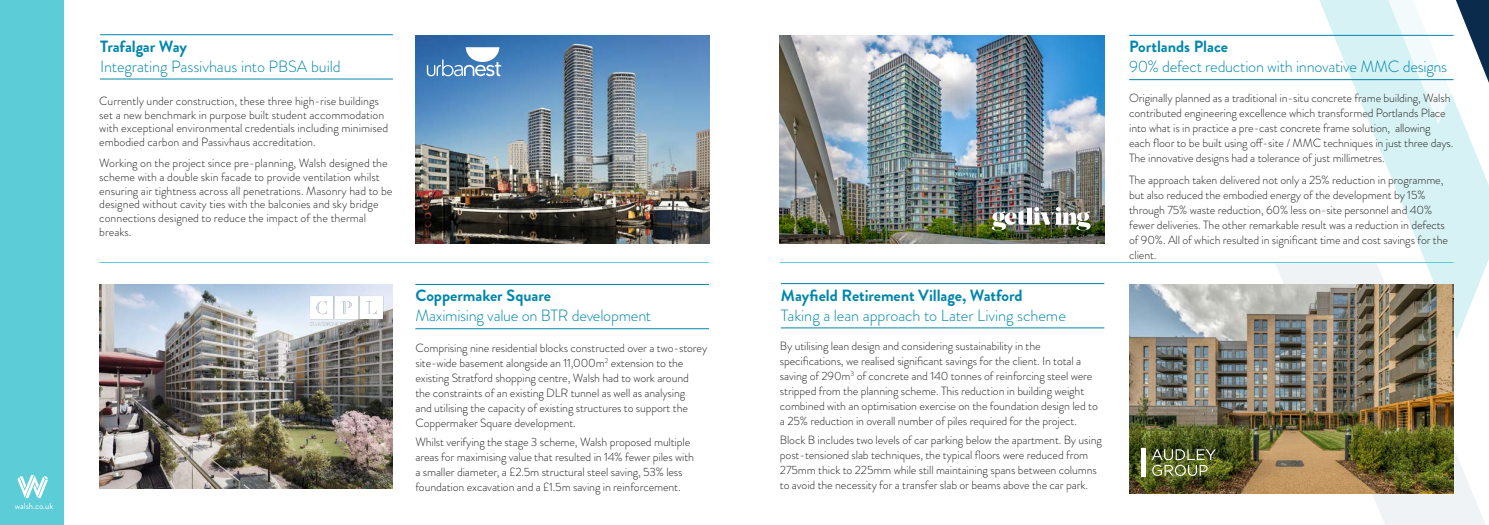
<style>
.page{position:relative;width:1489px;height:525px;background:#fff}
.page>*{position:absolute;margin:0;border:0;box-sizing:border-box;transform-origin:0 0}
.Small_Employee_Job_Position{font:300 16.25px "Brandon Grotesque";letter-spacing:-.015em;color:#0086aa}
.Small_Employee_Name{font:700 16.25px "Brandon Grotesque";letter-spacing:-.005em;color:#0086aa}
.Body_Copy{font:300 11.88px/15px "Brandon Grotesque";letter-spacing:-.01em;color:#231f20}
.t1{font:8.75px "Brandon Grotesque";color:#fff}
</style>
<div class="page">
<svg style="left:1274px;top:263px;width:169px;height:261px"></svg>
<svg style="left:1282px;top:124px;width:161px;height:160px"></svg>
<svg style="left:1187px;top:0;width:256px;height:124px"></svg>
<svg style="left:1443px;top:0;width:45px;height:524px"></svg>
<div style="left:0;top:0;width:64px;height:524px;background:#5cccd6"></div>
<svg style="left:18px;top:474px;width:30px;height:24px"></svg>
<hr style="left:100px;top:34px;width:293px;height:1px;background:#0086aa">
<hr style="left:100px;top:79px;width:293px;height:1px;background:#0086aa">
<img style="left:415px;top:35px;width:294px;height:209px">
<hr style="left:415px;top:284px;width:294px;height:1px;background:#0086aa">
<hr style="left:415px;top:328px;width:294px;height:1px;background:#0086aa">
<img style="left:99px;top:284px;width:294px;height:204px">
<hr style="left:99px;top:262px;width:610px;height:1px;background:#5cccd6">
<hr style="left:780px;top:283px;width:324px;height:1px;background:#0086aa">
<hr style="left:780px;top:327px;width:324px;height:1px;background:#0086aa">
<img style="left:1129px;top:284px;width:324px;height:209px">
<hr style="left:1129px;top:35px;width:324px;height:1px;background:#0086aa">
<hr style="left:1129px;top:79px;width:324px;height:1px;background:#0086aa">
<img style="left:780px;top:35px;width:324px;height:209px">
<hr style="left:780px;top:262px;width:673px;height:1px;background:#5cccd6">
<svg style="left:427px;top:47px;width:74px;height:29px"></svg>
<img style="left:310px;top:295px;width:74px;height:32px">
<img style="left:991px;top:207px;width:99px;height:23px">
<svg style="left:1151px;top:449px;width:64px;height:26px;background:#717c4a"></svg>
<hr style="left:1141px;top:448px;width:4px;height:29px;background:#fff">
<p class="t1" style="left:15px;top:499px;width:40px">walsh.co.uk</p>
<p class="Small_Employee_Name" style="left:100px;top:35px;width:88px">Trafalgar Way</p>
<p class="Small_Employee_Job_Position" style="left:100px;top:55px;width:242px">Integrating Passivhaus into PBSA build</p>
<p class="Body_Copy" style="left:99px;top:94px;width:290px;line-height:13.8px">Currently under construction, these three high-rise buildings set a new benchmark in purpose built student accommodation with exceptional environmental credentials including minimised embodied carbon and Passivhaus accreditation.</p>
<p class="Body_Copy" style="left:99px;top:156px;width:294px;line-height:13.8px">Working on the project since pre-planning, Walsh designed the scheme with a double skin facade to provide ventilation whilst ensuring air tightness across all penetrations. Masonry had to be designed without cavity ties with the balconies and sky bridge connections designed to reduce the impact of the thermal breaks.</p>
<p class="Small_Employee_Name" style="left:415px;top:284px;width:137px">Coppermaker Square</p>
<p class="Small_Employee_Job_Position" style="left:415px;top:304px;width:237px">Maximising value on BTR development</p>
<p class="Body_Copy" style="left:415px;top:340px;width:293px">Comprising nine residential blocks constructed over a two-storey site-wide basement alongside an 11,000m<sup>2</sup> extension to the existing Stratford shopping centre, Walsh had to work around<br>the constraints of an existing DLR tunnel as well as analysing<br>and utilising the capacity of existing structures to support the Coppermaker Square development.</p>
<p class="Body_Copy" style="left:415px;top:434px;width:280px">Whilst verifying the stage 3 scheme, Walsh proposed multiple areas for maximising value that resulted in 14% fewer piles with a smaller diameter, a £2.5m structural steel saving, 53% less foundation excavation and a £1.5m saving in reinforcement.</p>
<p class="Small_Employee_Name" style="left:780px;top:283px;width:243px">Mayfield Retirement Village, Watford</p>
<p class="Small_Employee_Job_Position" style="left:780px;top:304px;width:286px">Taking a lean approach to Later Living scheme</p>
<p class="Body_Copy" style="left:780px;top:338px;width:319px">By utilising lean design and considering sustainability in the specifications, we realised significant savings for the client. In total a saving of 290m<sup>3</sup> of concrete and 140 tonnes of reinforcing steel were stripped from the planning scheme. This reduction in building weight combined with an optimisation exercise on the foundation design led to a 25% reduction in overall number of piles required for the project.</p>
<p class="Body_Copy" style="left:780px;top:432px;width:323px">Block B includes two levels of car parking below the apartment. By using post-tensioned slab techniques, the typical floors were reduced from 275mm thick to 225mm while still maintaining spans between columns to avoid the necessity for a transfer slab or beams above the car park.</p>
<p class="Small_Employee_Name" style="left:1129px;top:35px;width:100px">Portlands Place</p>
<p class="Small_Employee_Job_Position" style="left:1129px;top:56px;width:319px">90% defect reduction with innovative MMC designs</p>
<p class="Body_Copy" style="left:1129px;top:90px;width:326px">Originally planned as a traditional in-situ concrete frame building, Walsh contributed engineering excellence which transformed Portlands Place into what is in practice a pre-cast concrete frame solution, allowing each floor to be built using off-site / MMC techniques in just three days.<br>The innovative designs had a tolerance of just millimetres.</p>
<p class="Body_Copy" style="left:1129px;top:172px;width:320px">The approach taken delivered not only a 25% reduction in programme, but also reduced the embodied energy of the development by 15% through 75% waste reduction, 60% less on-site personnel and 40% fewer deliveries. The other remarkable result was a reduction in defects of 90%. All of which resulted in significant time and cost savings for the client.</p>
</div>
